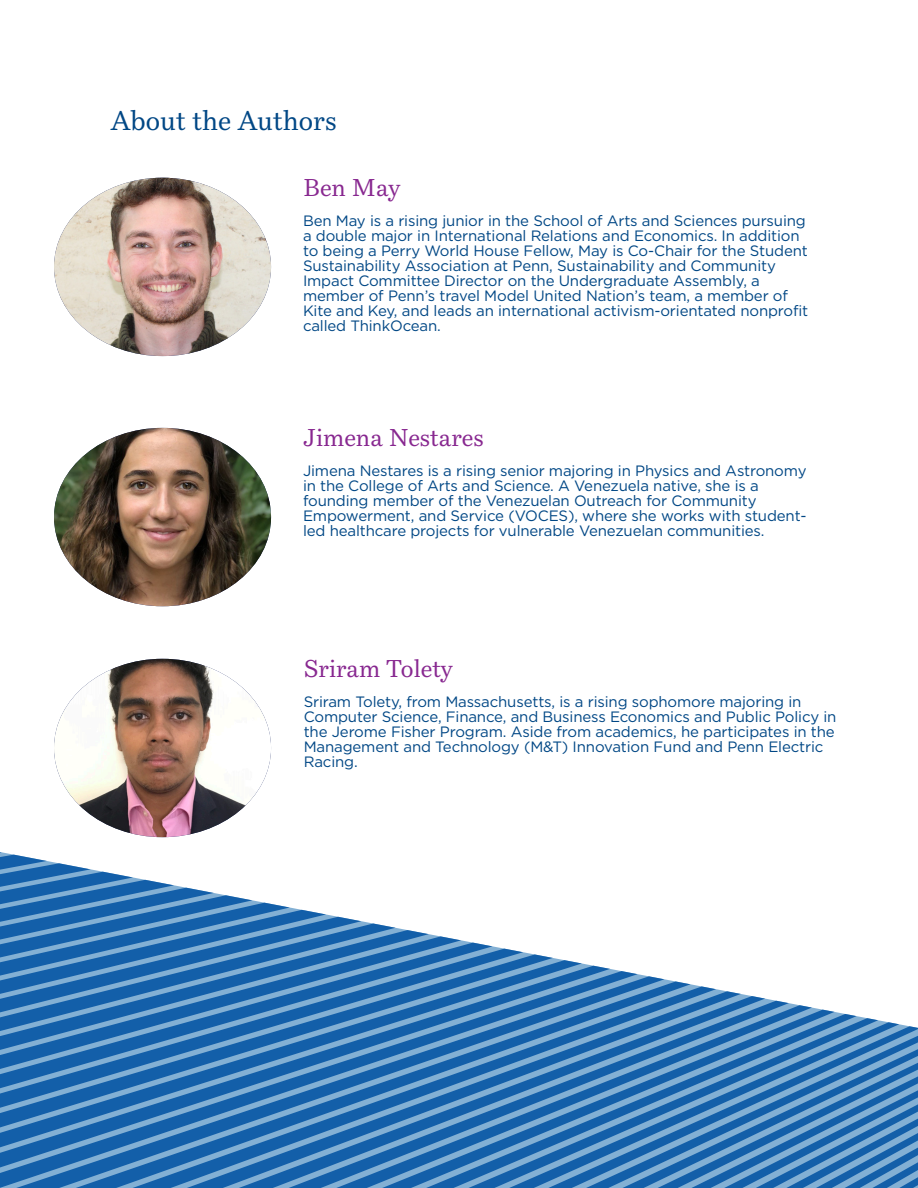
<style>
.page{position:relative;width:918px;height:1188px;background:#fff}
.page>*{position:absolute;margin:0;border:0;box-sizing:border-box;transform-origin:0 0}
.H2_-_Text_Subheading{font:27px "Bressay Trial";color:#004785}
.H3_-_Text_Subheading{font:24px "Bressay";color:#882890}
.P_-_Paragraph_Text{font:15px/15px "Gotham";letter-spacing:-.01em;color:#004785}
</style>
<div class="page">
<svg style="left:0;top:984px;width:130px;height:204px;fill:#135fa9"></svg>
<svg style="left:130px;top:904px;width:788px;height:284px"></svg>
<img style="left:54px;top:178px;width:217px;height:178px">
<img style="left:54px;top:428px;width:217px;height:178px">
<svg style="left:0;top:837px;width:271px;height:147px"></svg>
<img style="left:54px;top:659px;width:217px;height:178px">
<h2 class="H2_-_Text_Subheading" style="left:111px;top:104px;width:227px">About the Authors</h2>
<h3 class="H3_-_Text_Subheading" style="left:303px;top:172px;width:99px">Ben May</h3>
<p class="P_-_Paragraph_Text" style="left:303px;top:213px;width:507px">Ben May is a rising junior in the School of Arts and Sciences pursuing a double major in International Relations and Economics. In addition to being a Perry World House Fellow, May is Co-Chair for the Student Sustainability Association at Penn, Sustainability and Community Impact Committee Director on the Undergraduate Assembly, a member of Penn’s travel Model United Nation’s team, a member of Kite and Key, and leads an international activism-orientated nonprofit called ThinkOcean.</p>
<h3 class="H3_-_Text_Subheading" style="left:303px;top:423px;width:182px">Jimena Nestares</h3>
<p class="P_-_Paragraph_Text" style="left:303px;top:463px;width:505px">Jimena Nestares is a rising senior majoring in Physics and Astronomy in the College of Arts and Science. A Venezuela native, she is a founding member of the Venezuelan Outreach for Community Empowerment, and Service (VOCES), where she works with student&shy;led healthcare projects for vulnerable Venezuelan communities.</p>
<h3 class="H3_-_Text_Subheading" style="left:304px;top:654px;width:151px">Sriram Tolety</h3>
<p class="P_-_Paragraph_Text" style="left:304px;top:694px;width:534px">Sriram Tolety, from Massachusetts, is a rising sophomore majoring in Computer Science, Finance, and Business Economics and Public Policy in the Jerome Fisher Program. Aside from academics, he participates in the Management and Technology (M&amp;T) Innovation Fund and Penn Electric Racing.</p>
</div>
